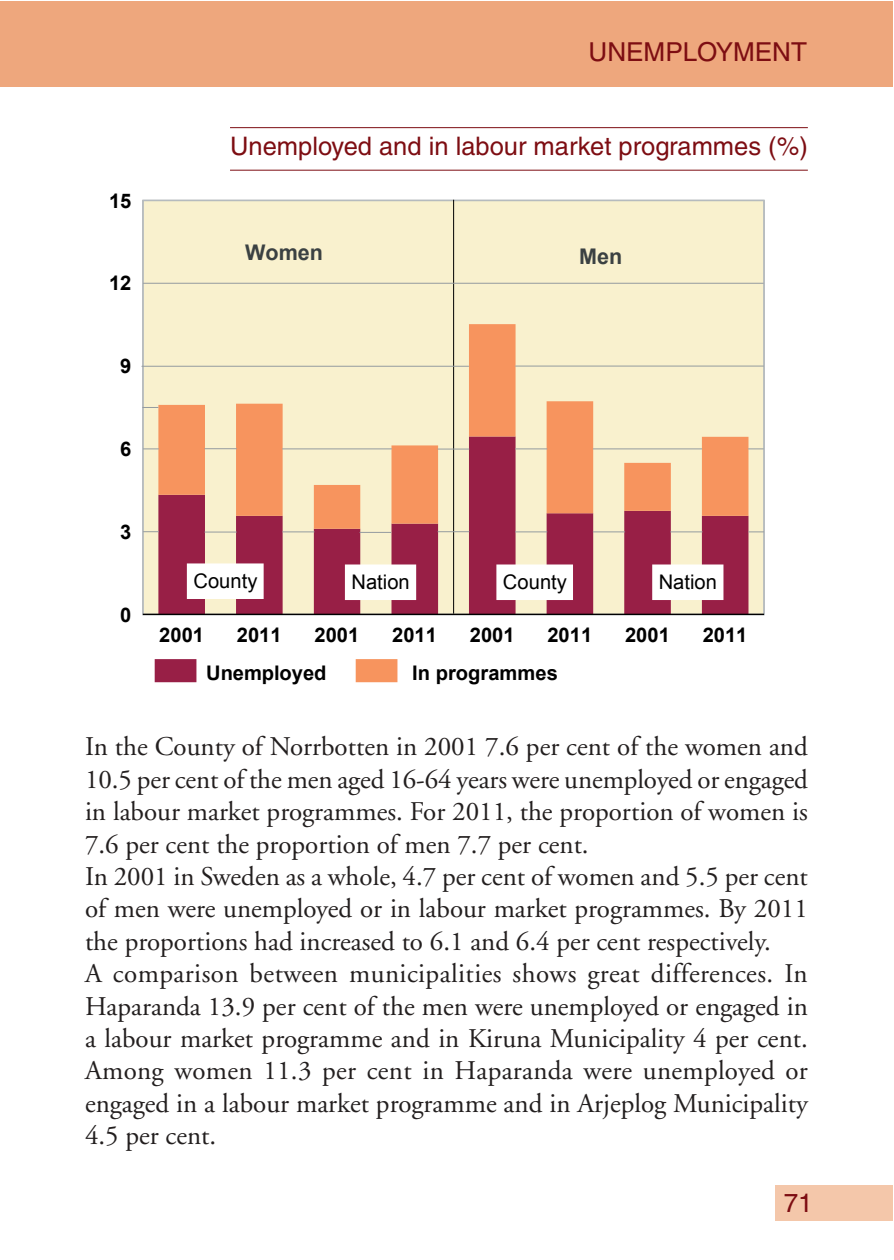
<style>
.page{position:relative;width:894px;height:1260px;background:#fff}
.page>*{position:absolute;margin:0;border:0;box-sizing:border-box;transform-origin:0 0}
.t1{font:27px/32.4px "Adobe Garamond";color:#231f1f}
.t2{font:26.1px "Helvetica";color:#7d0d12}
.t3{font:25.5px "Helvetica";color:#7d0d12}
.t4{font:700 21.6px "Arial";color:#3b4142}
.t5{font:700 20.1px "Arial";color:#000}
.t6{font:20.1px "Arial";color:#000}
</style>
<div class="page">
<div style="left:776px;top:1185px;width:117px;height:36px;background:#f4c7aa"></div>
<div style="left:0;top:1px;width:893px;height:85px;background:#eea77d"></div>
<hr style="left:230px;top:127px;width:578px;height:1px;background:#7d0d12">
<hr style="left:230px;top:170px;width:578px;height:1px;background:#7d0d12">
<svg style="left:142px;top:200px;width:623px;height:415px;background:#e9c8ae"></svg>
<svg style="left:155px;top:659px;width:42px;height:24px"></svg>
<svg style="left:355px;top:659px;width:43px;height:24px"></svg>
<p class="t2" style="left:589px;top:42px;width:220px">UNEMPLOYMENT</p>
<p class="t5" style="left:109px;top:189px;width:24px">15</p>
<p class="t5" style="left:109px;top:272px;width:24px">12</p>
<p class="t5" style="left:120px;top:355px;width:13px">9</p>
<p class="t5" style="left:120px;top:438px;width:13px">6</p>
<p class="t5" style="left:120px;top:521px;width:13px">3</p>
<p class="t5" style="left:120px;top:603px;width:13px">0</p>
<p class="t3" style="left:230px;top:137px;width:579px">Unemployed and in labour market programmes (%)</p>
<p class="t4" style="left:245px;top:241px;width:79px">Women</p>
<p class="t4" style="left:579px;top:244px;width:45px">Men</p>
<p class="t6" style="left:193px;top:570px;width:65px">County</p>
<p class="t6" style="left:351px;top:571px;width:60px">Nation</p>
<p class="t6" style="left:503px;top:571px;width:65px">County</p>
<p class="t6" style="left:659px;top:571px;width:60px">Nation</p>
<p class="t5" style="left:159px;top:624px;width:46px">2001</p>
<p class="t5" style="left:237px;top:624px;width:46px">2011</p>
<p class="t5" style="left:315px;top:624px;width:46px">2001</p>
<p class="t5" style="left:392px;top:624px;width:46px">2011</p>
<p class="t5" style="left:470px;top:624px;width:46px">2001</p>
<p class="t5" style="left:547px;top:624px;width:46px">2011</p>
<p class="t5" style="left:625px;top:624px;width:46px">2001</p>
<p class="t5" style="left:703px;top:624px;width:46px">2011</p>
<p class="t5" style="left:206px;top:662px;width:122px">Unemployed</p>
<p class="t5" style="left:412px;top:662px;width:147px">In programmes</p>
<p class="t1" style="left:85px;top:733px;width:724px">In the County of Norrbotten in 2001 7.6 per cent of the women and 10.5 per cent of the men aged 16-64 years were unemployed or engaged in labour market programmes. For 2011, the proportion of women is 7.6 per cent the proportion of men 7.7 per cent.<br>In 2001 in Sweden as a whole, 4.7 per cent of women and 5.5 per cent of men were unemployed or in labour market programmes. By 2011 the proportions had increased to 6.1 and 6.4 per cent respectively.<br>A comparison between municipalities shows great differences. In Haparanda 13.9 per cent of the men were unemployed or engaged in a labour market programme and in Kiruna Municipality 4 per cent.<br>Among women 11.3 per cent in Haparanda were unemployed or engaged in a labour market programme and in Arjeplog Municipality 4.5 per cent.</p>
<p class="t2" style="left:784px;top:1194px;width:31px">71</p>
</div>
